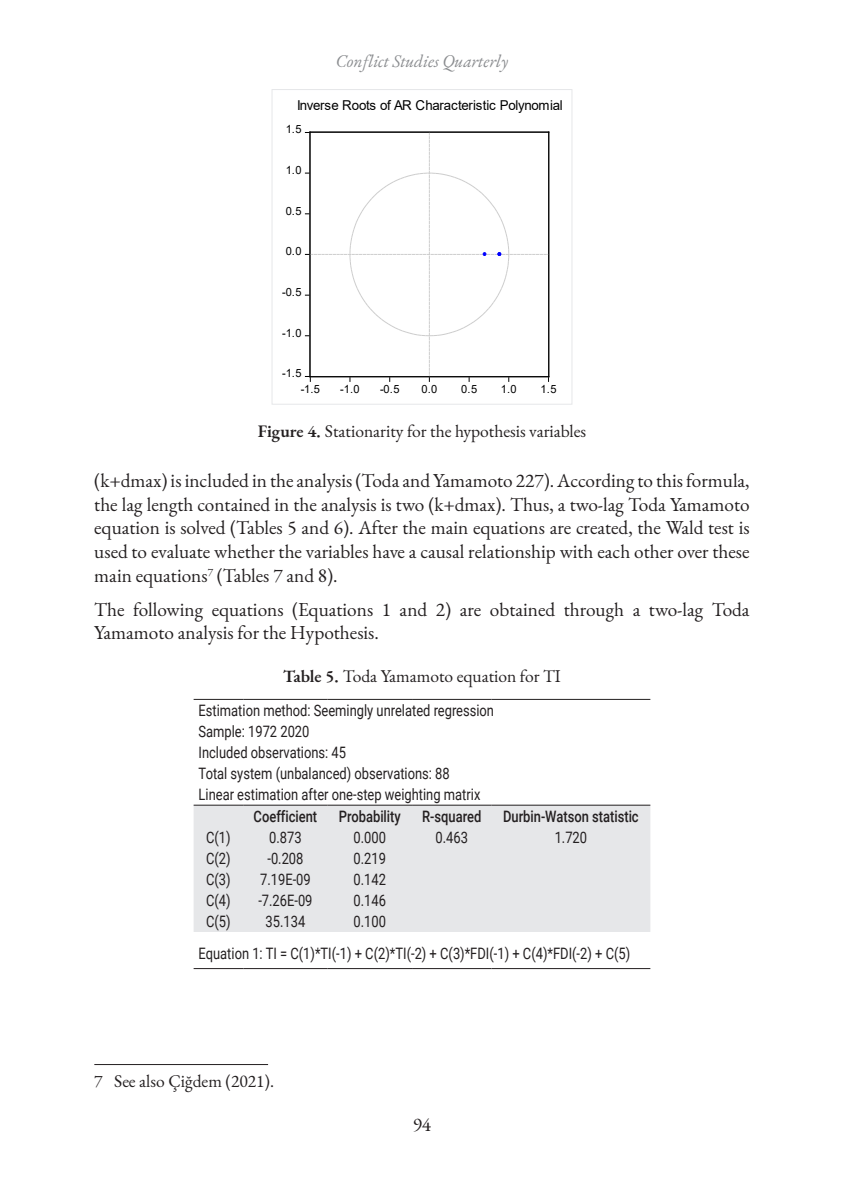
<style>
.page{position:relative;width:844px;height:1191px;background:#fff}
.page>*{position:absolute;margin:0;border:0;box-sizing:border-box;transform-origin:0 0}
.text{font:19.25px/23.8px "EB Garamond";color:#231f20;text-align:justify}
.figuri___tabele{font:17.5px "EB Garamond";color:#231f20}
.t1{font:italic 17.5px "EB Garamond";color:#8a8c8f}
.note{font:17.5px "EB Garamond";color:#231f20}
.tebele_interior{font:15.75px "Roboto";color:#231f20;scale:.82 1}
.tebele_interior-2{font:500 15.75px "Roboto";color:#231f20;scale:.82 1}
.t2{font:13.65px "Arial";letter-spacing:-.02em;color:#000}
.t3{font:11.38px "Arial";color:#000}
.s1{font-weight:600}
</style>
<div class="page">
<div style="left:194px;top:806px;width:456px;height:126px;background:#e6e7e9"></div>
<hr style="left:193px;top:699px;width:50px;height:1px;background:#231f20">
<hr style="left:243px;top:699px;width:84px;height:1px;background:#231f20">
<hr style="left:327px;top:699px;width:85px;height:1px;background:#231f20">
<hr style="left:412px;top:699px;width:79px;height:1px;background:#231f20">
<hr style="left:491px;top:699px;width:159px;height:1px;background:#231f20">
<hr style="left:193px;top:805px;width:50px;height:1px;background:#231f20">
<hr style="left:243px;top:805px;width:84px;height:1px;background:#231f20">
<hr style="left:327px;top:805px;width:85px;height:1px;background:#231f20">
<hr style="left:412px;top:805px;width:79px;height:1px;background:#231f20">
<hr style="left:491px;top:805px;width:159px;height:1px;background:#231f20">
<hr style="left:193px;top:968px;width:50px;height:1px;background:#231f20">
<hr style="left:243px;top:968px;width:84px;height:1px;background:#231f20">
<hr style="left:327px;top:968px;width:85px;height:1px;background:#231f20">
<hr style="left:412px;top:968px;width:79px;height:1px;background:#231f20">
<hr style="left:491px;top:968px;width:159px;height:1px;background:#231f20">
<hr style="left:94px;top:1064px;width:174px;height:1px;background:#231f20">
<svg style="left:305px;top:132px;width:244px;height:250px"></svg>
<hr style="left:309px;top:132px;width:1px;height:245px;background:#010101">
<hr style="left:310px;top:376px;width:238px;height:1px;background:#010101">
<hr style="left:548px;top:132px;width:1px;height:245px;background:#010101">
<hr style="left:310px;top:132px;width:238px;height:1px;background:#010101">
<div style="left:272px;top:89px;width:300px;height:315px;border:1px solid #e6e7e9"></div>
<p class="t1" style="left:336px;top:50px;width:174px">Conflict Studies Quarterly</p>
<p class="t2" style="left:297px;top:95px;width:267px">Inverse Roots of AR Characteristic Polynomial</p>
<p class="t3" style="left:286px;top:122px;width:17px">1.5</p>
<p class="t3" style="left:286px;top:162px;width:17px">1.0</p>
<p class="t3" style="left:286px;top:203px;width:17px">0.5</p>
<p class="t3" style="left:286px;top:243px;width:17px">0.0</p>
<p class="t3" style="left:282px;top:284px;width:21px">-0.5</p>
<p class="t3" style="left:282px;top:325px;width:21px">-1.0</p>
<p class="t3" style="left:282px;top:365px;width:21px">-1.5</p>
<p class="t3" style="left:300px;top:381px;width:21px">-1.5</p>
<p class="t3" style="left:340px;top:381px;width:21px">-1.0</p>
<p class="t3" style="left:380px;top:381px;width:21px">-0.5</p>
<p class="t3" style="left:421px;top:381px;width:17px">0.0</p>
<p class="t3" style="left:461px;top:381px;width:17px">0.5</p>
<p class="t3" style="left:500px;top:381px;width:17px">1.0</p>
<p class="t3" style="left:540px;top:381px;width:17px">1.5</p>
<p class="figuri___tabele" style="left:257px;top:420px;width:330px"><span class="s1">Figure 4.</span> Stationarity for the hypothesis variables</p>
<p class="text" style="left:94px;top:468px;width:656px">(k+dmax) is included in the analysis (Toda and Yamamoto 227). According to this formula, the lag length contained in the analysis is two (k+dmax). Thus, a two-lag Toda Yamamoto equation is solved (Tables 5 and 6). After the main equations are created, the Wald test is used to evaluate whether the variables have a causal relationship with each other over these main equations<sup>7</sup> (Tables 7 and 8).</p>
<p class="text" style="left:94px;top:597px;width:656px">The following equations (Equations 1 and 2) are obtained through a two-lag Toda<br>Yamamoto analysis for the Hypothesis.</p>
<p class="figuri___tabele" style="left:283px;top:665px;width:279px"><span class="s1">Table 5.</span> Toda Yamamoto equation for TI</p>
<p class="tebele_interior" style="left:198px;top:699px;width:362px">Estimation method: Seemingly unrelated regression</p>
<p class="tebele_interior" style="left:198px;top:720px;width:137px">Sample: 1972 2020</p>
<p class="tebele_interior" style="left:198px;top:741px;width:181px">Included observations: 45</p>
<p class="tebele_interior" style="left:198px;top:762px;width:308px">Total system (unbalanced) observations: 88</p>
<p class="tebele_interior" style="left:198px;top:783px;width:345px">Linear estimation after one-step weighting matrix</p>
<p class="tebele_interior" style="left:206px;top:826px;width:31px">C(1)</p>
<p class="tebele_interior" style="left:206px;top:847px;width:31px">C(2)</p>
<p class="tebele_interior" style="left:206px;top:868px;width:31px">C(3)</p>
<p class="tebele_interior" style="left:206px;top:889px;width:31px">C(4)</p>
<p class="tebele_interior" style="left:206px;top:910px;width:31px">C(5)</p>
<p class="tebele_interior-2" style="left:253px;top:805px;width:79px">Coefficient</p>
<p class="tebele_interior" style="left:269px;top:826px;width:41px">0.873</p>
<p class="tebele_interior" style="left:267px;top:847px;width:45px">-0.208</p>
<p class="tebele_interior" style="left:260px;top:868px;width:63px">7.19E-09</p>
<p class="tebele_interior" style="left:258px;top:889px;width:68px">-7.26E-09</p>
<p class="tebele_interior" style="left:265px;top:910px;width:50px">35.134</p>
<p class="tebele_interior-2" style="left:339px;top:805px;width:77px">Probability</p>
<p class="tebele_interior" style="left:353px;top:826px;width:41px">0.000</p>
<p class="tebele_interior" style="left:353px;top:847px;width:41px">0.219</p>
<p class="tebele_interior" style="left:353px;top:868px;width:41px">0.142</p>
<p class="tebele_interior" style="left:353px;top:889px;width:41px">0.146</p>
<p class="tebele_interior" style="left:353px;top:910px;width:41px">0.100</p>
<p class="tebele_interior-2" style="left:422px;top:805px;width:74px">R-squared</p>
<p class="tebele_interior" style="left:435px;top:826px;width:41px">0.463</p>
<p class="tebele_interior-2" style="left:503px;top:805px;width:167px">Durbin-Watson statistic</p>
<p class="tebele_interior" style="left:554px;top:826px;width:41px">1.720</p>
<p class="tebele_interior" style="left:198px;top:942px;width:528px">Equation 1: TI = C(1)*TI(-1) + C(2)*TI(-2) + C(3)*FDI(-1) + C(4)*FDI(-2) + C(5)</p>
<p class="note" style="left:94px;top:1069px;width:181px">7 See also Çiğdem (2021).</p>
<p class="text" style="left:412px;top:1112px;width:20px">94</p>
</div>
